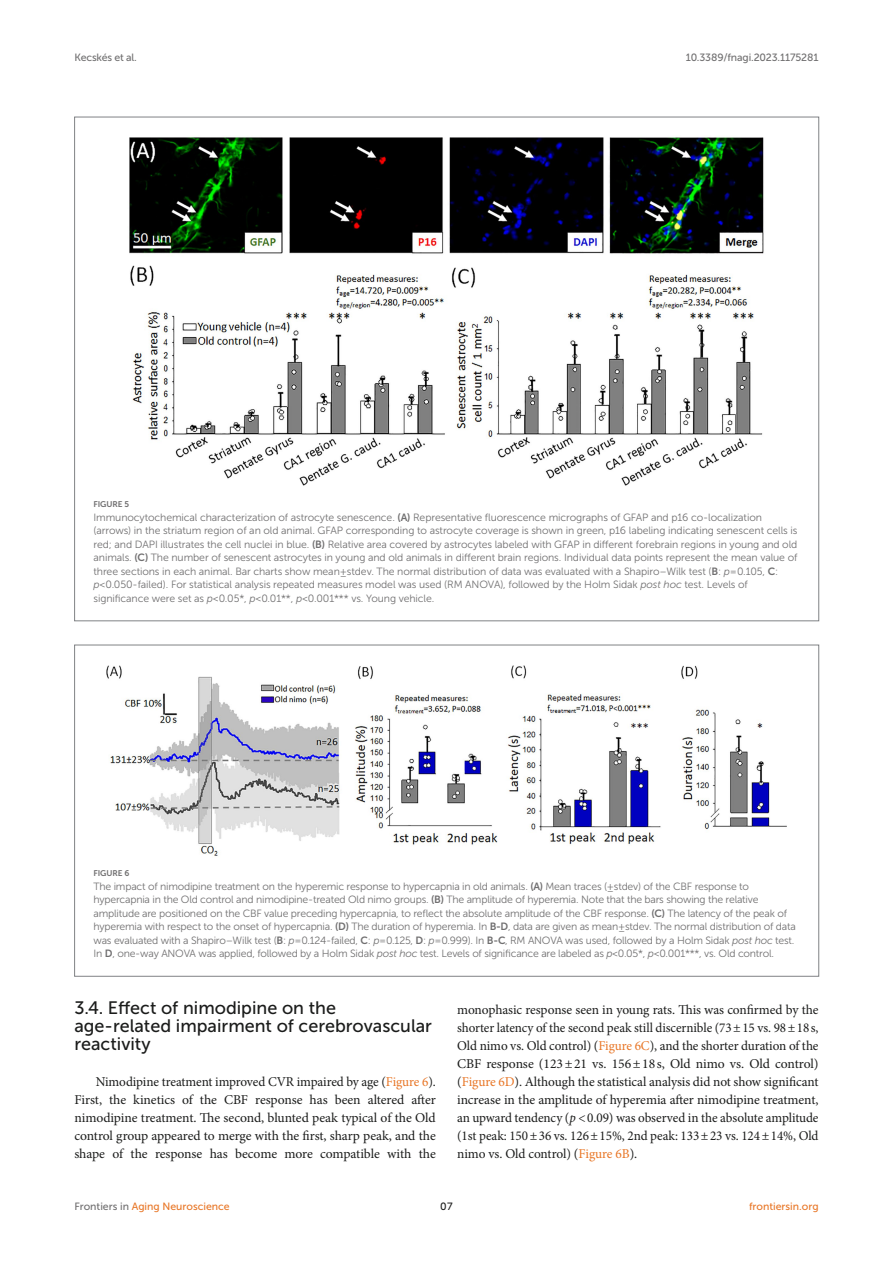
<style>
.page{position:relative;width:893px;height:1263px;background:#fff}
.page>*{position:absolute;margin:0;border:0;box-sizing:border-box;transform-origin:0 0}
.HEAD_2{font:18px/18px "Museo Sans 500";color:#1b1c1b}
.TEXT_FLUSH{font:13.5px/18px "Minion Pro";letter-spacing:-.005em;color:#1b1c1b;text-align:justify}
.FIG_LEG{font:10.5px/13.5px "Museo Sans 300";letter-spacing:-.015em;color:#706f70}
.t1{font:10.5px "Museo Sans 500";color:#e87626}
.t2{font:10.5px "Museo Sans 500";letter-spacing:-.015em;color:#706f70}
.t3{font:10.5px "Museo Sans 500";color:#1b1c1b}
.FIG_HD{font:8.25px "Museo Sans 700";letter-spacing:-.01em;color:#706f70}
.s1{font-family:"Museo Sans 700"}
.s2{font-style:italic}
.s3{color:#e87626}
.s4{color:#706f70}
</style>
<div class="page">
<img style="left:129px;top:137px;width:635px;height:349px">
<img style="left:106px;top:665px;width:681px;height:191px">
<p class="t2" style="left:74px;top:51px;width:64px">Kecskés et al.</p>
<p class="t2" style="left:686px;top:51px;width:134px">10.3389/fnagi.2023.1175281</p>
<p class="FIG_HD" style="left:94px;top:500px;width:37px">FIGURE 5</p>
<p class="FIG_LEG" style="left:94px;top:511px;width:705px">Immunocytochemical characterization of astrocyte senescence. <span class="s1">(A)</span> Representative fluorescence micrographs of GFAP and p16 co-localization (arrows) in the striatum region of an old animal. GFAP corresponding to astrocyte coverage is shown in green, p16 labeling indicating senescent cells is red; and DAPI illustrates the cell nuclei in blue. <span class="s1">(B)</span> Relative area covered by astrocytes labeled with GFAP in different forebrain regions in young and old animals. <span class="s1">(C)</span> The number of senescent astrocytes in young and old animals in different brain regions. Individual data points represent the mean value of three sections in each animal. Bar charts show mean ± stdev. The normal distribution of data was evaluated with a Shapiro–Wilk test (<span class="s1">B</span>: <span class="s2">p</span> = 0.105, <span class="s1">C</span>:<br><span class="s2">p</span> &lt; 0.050-failed). For statistical analysis repeated measures model was used (RM ANOVA), followed by the Holm Sidak <span class="s2">post hoc</span> test. Levels of significance were set as <span class="s2">p</span> &lt; 0.05*, <span class="s2">p</span> &lt; 0.01**, <span class="s2">p</span> &lt; 0.001*** vs. Young vehicle.</p>
<p class="FIG_HD" style="left:94px;top:869px;width:37px">FIGURE 6</p>
<p class="FIG_LEG" style="left:94px;top:879px;width:704px">The impact of nimodipine treatment on the hyperemic response to hypercapnia in old animals. <span class="s1">(A)</span> Mean traces (±stdev) of the CBF response to hypercapnia in the Old control and nimodipine-treated Old nimo groups. <span class="s1">(B)</span> The amplitude of hyperemia. Note that the bars showing the relative amplitude are positioned on the CBF value preceding hypercapnia, to reflect the absolute amplitude of the CBF response. <span class="s1">(C)</span> The latency of the peak of hyperemia with respect to the onset of hypercapnia. <span class="s1">(D)</span> The duration of hyperemia. In <span class="s1">B-D</span>, data are given as mean ± stdev. The normal distribution of data was evaluated with a Shapiro–Wilk test (<span class="s1">B</span>: <span class="s2">p</span> = 0.124-failed, <span class="s1">C</span>: <span class="s2">p</span> = 0.125, <span class="s1">D</span>: <span class="s2">p</span> = 0.999). In <span class="s1">B-C</span>, RM ANOVA was used, followed by a Holm Sidak <span class="s2">post hoc</span> test.<br>In <span class="s1">D</span>, one-way ANOVA was applied, followed by a Holm Sidak <span class="s2">post hoc</span> test. Levels of significance are labeled as <span class="s2">p</span> &lt; 0.05*, <span class="s2">p</span> &lt; 0.001***, vs. Old control.</p>
<p class="HEAD_2" style="left:74px;top:999px;width:359px">3.4. Effect of nimodipine on the age-related impairment of cerebrovascular reactivity</p>
<p class="TEXT_FLUSH" style="left:74px;top:1073px;width:363px;text-indent:21px">Nimodipine treatment improved CVR impaired by age (<span class="s3">Figure 6</span>).<br>First, the kinetics of the CBF response has been altered after nimodipine treatment. The second, blunted peak typical of the Old control group appeared to merge with the first, sharp peak, and the shape of the response has become more compatible with the</p>
<p class="TEXT_FLUSH" style="left:457px;top:1001px;width:363px">monophasic response seen in young rats. This was confirmed by the shorter latency of the second peak still discernible (73±15 vs. 98±18s, Old nimo vs. Old control) (<span class="s3">Figure 6C</span>), and the shorter duration of the CBF response (123±21 vs. 156±18s, Old nimo vs. Old control) (<span class="s3">Figure 6D</span>). Although the statistical analysis did not show significant increase in the amplitude of hyperemia after nimodipine treatment, an upward tendency (<span class="s2">p</span> &lt;0.09) was observed in the absolute amplitude (1st peak: 150±36 vs. 126±15%, 2nd peak: 133±23 vs. 124±14%, Old nimo vs. Old control) (<span class="s3">Figure 6B</span>).</p>
<p class="t1" style="left:74px;top:1200px;width:157px"><span class="s4">Frontiers in</span> Aging Neuroscience</p>
<p class="t3" style="left:440px;top:1200px;width:14px">07</p>
<p class="t1" style="left:749px;top:1200px;width:71px">frontiersin.org</p>
</div>
